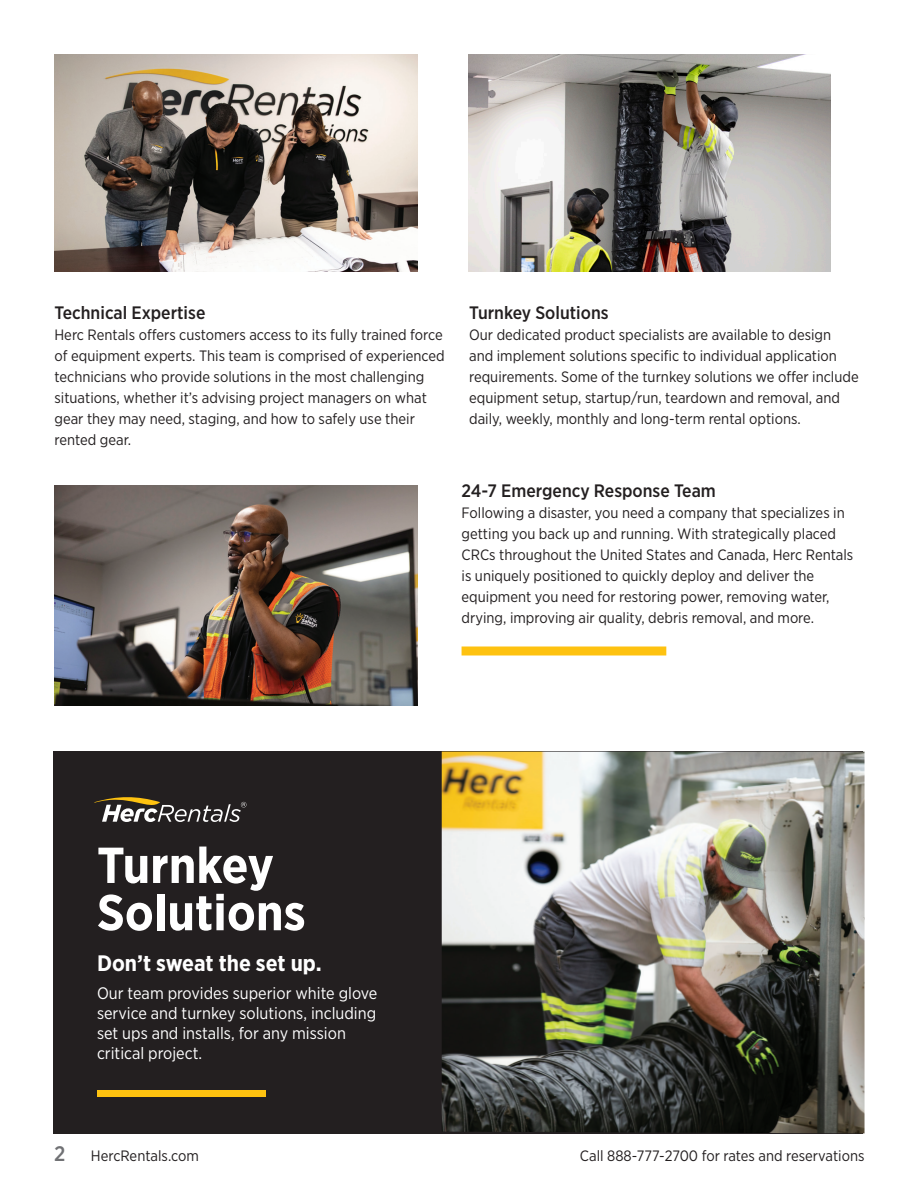
<style>
.page{position:relative;width:918px;height:1188px;background:#fff}
.page>*{position:absolute;margin:0;border:0;box-sizing:border-box;transform-origin:0 0}
.t1{font:700 50.55px "Gotham Narrow";color:#fff}
.t2{font:700 22.35px "Gotham Narrow";color:#fff}
.t3{font:500 18px "Gotham Narrow";color:#231f20}
.t4{font:16.65px/20px "Gotham Narrow";color:#fff}
.t5{font:15px/21px "Gotham Narrow";color:#231f20}
.s1{font-weight:500;font-size:21px;color:#707174}
</style>
<div class="page">
<img style="left:54px;top:54px;width:363px;height:217px">
<img style="left:54px;top:486px;width:363px;height:219px">
<img style="left:468px;top:54px;width:363px;height:217px">
<div style="left:53px;top:752px;width:810px;height:382px;background:#231f20"></div>
<img style="left:442px;top:752px;width:423px;height:381px">
<div style="left:97px;top:1090px;width:168px;height:7px;background:#fec210"></div>
<svg style="left:94px;top:797px;width:152px;height:25px"></svg>
<div style="left:462px;top:646px;width:204px;height:10px;background:#fec210"></div>
<p class="t3" style="left:54px;top:301px;width:153px">Technical Expertise</p>
<p class="t5" style="left:54px;top:324px;width:392px">Herc Rentals offers customers access to its fully trained force of equipment experts. This team is comprised of experienced technicians who provide solutions in the most challenging situations, whether it’s advising project managers on what gear they may need, staging, and how to safely use their rented gear.</p>
<p class="t3" style="left:469px;top:301px;width:141px">Turnkey Solutions</p>
<p class="t5" style="left:469px;top:324px;width:391px">Our dedicated product specialists are available to design and implement solutions specific to individual application requirements. Some of the turnkey solutions we offer include equipment setup, startup/run, teardown and removal, and daily, weekly, monthly and long-term rental options.</p>
<p class="t3" style="left:462px;top:480px;width:256px">24-7 Emergency Response Team</p>
<p class="t5" style="left:462px;top:502px;width:393px">Following a disaster, you need a company that specializes in getting you back up and running. With strategically placed CRCs throughout the United States and Canada, Herc Rentals is uniquely positioned to quickly deploy and deliver the equipment you need for restoring power, removing water, drying, improving air quality, debris removal, and more.</p>
<p class="t1" style="left:97px;top:833px;width:179px">Turnkey</p>
<p class="t1" style="left:97px;top:880px;width:210px">Solutions</p>
<p class="t2" style="left:97px;top:949px;width:226px">Don’t sweat the set up.</p>
<p class="t4" style="left:97px;top:983px;width:282px">Our team provides superior white glove service and turnkey solutions, including set ups and installs, for any mission critical project.</p>
<p class="t5" style="left:54px;top:1145px;width:146px"><span class="s1">2</span> HercRentals.com</p>
<p class="t5" style="left:580px;top:1145px;width:286px">Call 888-777-2700 for rates and reservations</p>
</div>
